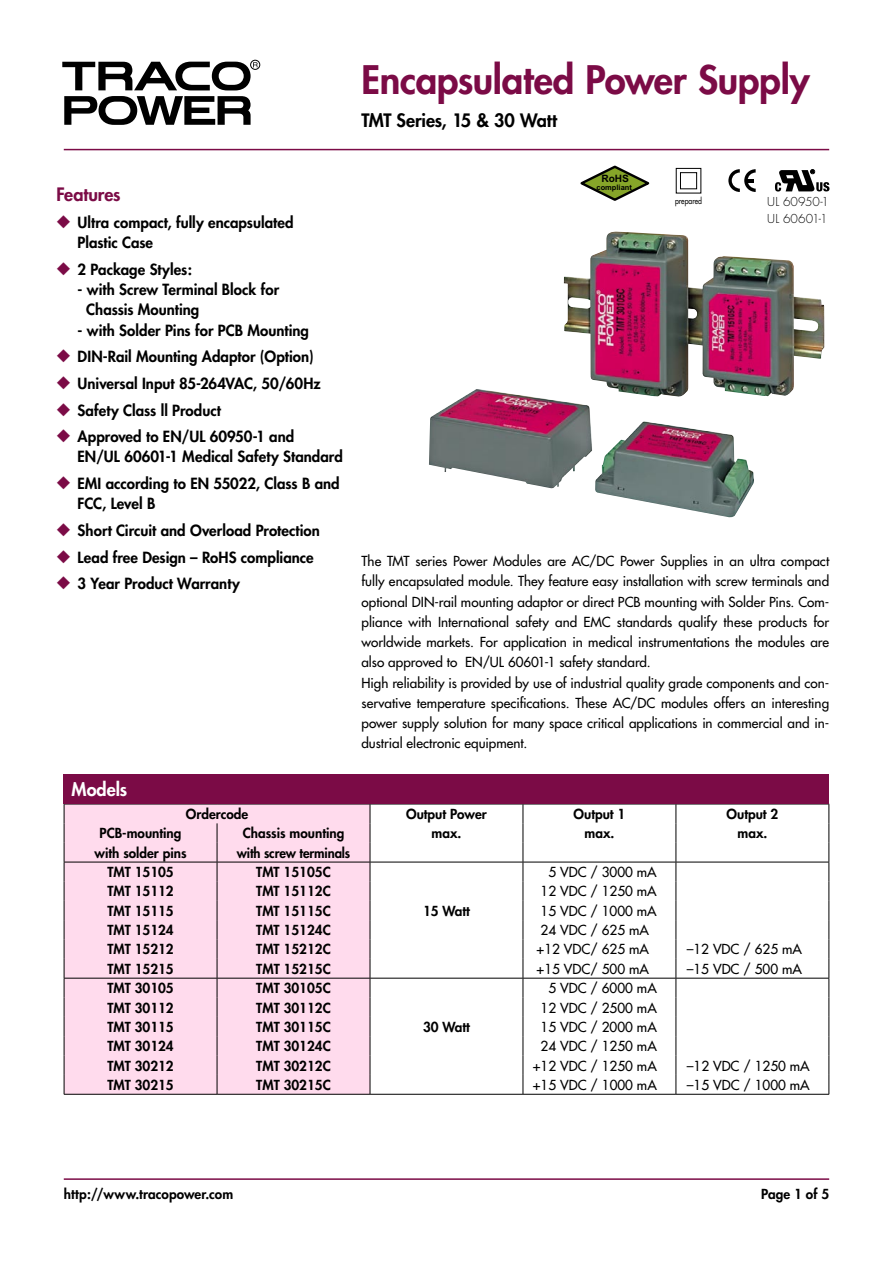
<style>
.page{position:relative;width:893px;height:1263px;background:#fff}
.page>*{position:absolute;margin:0;border:0;box-sizing:border-box;transform-origin:0 0}
.t1{font:800 38.25px "Futura";letter-spacing:-.01em;color:#7b0b46}
.t2{font:800 18px "Futura";letter-spacing:-.01em;color:#000}
.t3{font:800 18px "Futura";letter-spacing:-.005em;color:#7b0b46}
.t4{font:800 18px "Futura";color:#fff}
.t5{font:800 15px/20.2px "Futura";color:#000}
.t6{font:13.5px/20.2px "Futura";color:#000}
.t7{font:800 13.5px "Futura";color:#000}
.t8{font:300 12px/17.2px "Futura";letter-spacing:.01em;color:#000}
.t9{font:700 10.2px "Arial";color:#000}
.t10{font:8.55px "Futura";color:#000;scale:.81 1}
.t11{font:700 7.5px "Arial";color:#000}
.s1{color:#7b0b46}
</style>
<div class="page">
<div style="left:250px;top:60px;width:10px;height:10px;border:1px solid #000;border-radius:50%"></div>
<svg style="left:64px;top:96px;width:187px;height:29px"></svg>
<svg style="left:62px;top:62px;width:196px;height:28px"></svg>
<hr style="left:64px;top:1178px;width:765px;height:2px;background:#7b0b46">
<hr style="left:64px;top:149px;width:765px;height:1px;background:#7b0b46">
<div style="left:65px;top:805px;width:305px;height:289px;background:#ffdbed"></div>
<hr style="left:64px;top:804px;width:153px;height:1px;background:#000">
<hr style="left:217px;top:804px;width:153px;height:1px;background:#000">
<hr style="left:370px;top:804px;width:153px;height:1px;background:#000">
<hr style="left:523px;top:804px;width:153px;height:1px;background:#000">
<hr style="left:676px;top:804px;width:153px;height:1px;background:#000">
<hr style="left:64px;top:862px;width:153px;height:1px;background:#000">
<hr style="left:217px;top:862px;width:153px;height:1px;background:#000">
<hr style="left:370px;top:862px;width:153px;height:1px;background:#000">
<hr style="left:523px;top:862px;width:153px;height:1px;background:#000">
<hr style="left:676px;top:862px;width:153px;height:1px;background:#000">
<hr style="left:64px;top:978px;width:153px;height:1px;background:#000">
<hr style="left:217px;top:978px;width:153px;height:1px;background:#000">
<hr style="left:370px;top:978px;width:153px;height:1px;background:#000">
<hr style="left:523px;top:978px;width:153px;height:1px;background:#000">
<hr style="left:676px;top:978px;width:153px;height:1px;background:#000">
<svg style="left:64px;top:804px;width:1px;height:290px"></svg>
<svg style="left:217px;top:823px;width:1px;height:271px"></svg>
<svg style="left:370px;top:804px;width:1px;height:290px"></svg>
<svg style="left:523px;top:804px;width:1px;height:290px"></svg>
<svg style="left:676px;top:804px;width:1px;height:290px"></svg>
<svg style="left:829px;top:804px;width:1px;height:290px"></svg>
<hr style="left:64px;top:1094px;width:153px;height:1px;background:#000">
<hr style="left:217px;top:1094px;width:153px;height:1px;background:#000">
<hr style="left:370px;top:1094px;width:153px;height:1px;background:#000">
<hr style="left:523px;top:1094px;width:153px;height:1px;background:#000">
<hr style="left:676px;top:1094px;width:153px;height:1px;background:#000">
<div style="left:64px;top:774px;width:765px;height:30px;background:#7b0b46"></div>
<svg style="left:775px;top:169px;width:54px;height:23px"></svg>
<svg style="left:728px;top:169px;width:28px;height:23px"></svg>
<svg style="left:580px;top:166px;width:69px;height:35px"></svg>
<img style="left:429px;top:232px;width:395px;height:286px">
<div style="left:680px;top:172px;width:17px;height:17px;border:1px solid #000"></div>
<h2 class="t3" style="left:56px;top:183px;width:66px">Features</h2>
<p class="t5" style="left:78px;top:212px;width:218px;text-indent:-21px"><span class="s1">◆</span> Ultra compact, fully encapsulated<br>Plastic Case</p>
<p class="t5" style="left:56px;top:259px;width:137px"><span class="s1">◆</span> 2 Package Styles:</p>
<p class="t5" style="left:86px;top:279px;width:194px;text-indent:-9px">- with Screw Terminal Block for<br>Chassis Mounting</p>
<p class="t5" style="left:78px;top:320px;width:233px">- with Solder Pins for PCB Mounting</p>
<p class="t5" style="left:56px;top:347px;width:259px"><span class="s1">◆</span> DIN-Rail Mounting Adaptor (Option)</p>
<p class="t5" style="left:56px;top:373px;width:266px"><span class="s1">◆</span> Universal Input 85-264VAC, 50/60Hz</p>
<p class="t5" style="left:56px;top:400px;width:166px"><span class="s1">◆</span> Safety Class ll Product</p>
<p class="t5" style="left:78px;top:426px;width:267px;text-indent:-21px"><span class="s1">◆</span> Approved to EN/UL 60950-1 and<br>EN/UL 60601-1 Medical Safety Standard</p>
<p class="t5" style="left:78px;top:473px;width:264px;text-indent:-21px"><span class="s1">◆</span> EMI according to EN 55022, Class B and<br>FCC, Level B</p>
<p class="t5" style="left:56px;top:520px;width:265px"><span class="s1">◆</span> Short Circuit and Overload Protection</p>
<p class="t5" style="left:56px;top:547px;width:259px"><span class="s1">◆</span> Lead free Design – RoHS compliance</p>
<p class="t5" style="left:56px;top:573px;width:185px"><span class="s1">◆</span> 3 Year Product Warranty</p>
<h2 class="t4" style="left:72px;top:778px;width:57px">Models</h2>
<h1 class="t1" style="left:361px;top:56px;width:450px">Encapsulated Power Supply</h1>
<h2 class="t2" style="left:361px;top:109px;width:197px">TMT Series, 15 &amp; 30 Watt</h2>
<p class="t9" style="left:601px;top:172px;width:29px">RoHS</p>
<p class="t11" style="left:596px;top:183px;width:37px">compliant</p>
<p class="t10" style="left:675px;top:195px;width:35px">prepared</p>
<p class="t8" style="left:767px;top:193px;width:63px">UL 60950-1<br>UL 60601-1</p>
<p class="t6" style="left:361px;top:551px;width:469px">The TMT series Power Modules are AC/DC Power Supplies in an ultra compact fully encapsulated module. They feature easy installation with screw terminals and optional DIN-rail mounting adaptor or direct PCB mounting with Solder Pins. Com&shy;pliance with International safety and EMC standards qualify these products for worldwide markets. For application in medical instrumentations the modules are also approved to EN/UL 60601-1 safety standard.<br>High reliability is provided by use of industrial quality grade components and con&shy;servative temperature specifications. These AC/DC modules offers an interesting power supply solution for many space critical applications in commercial and in&shy;dustrial electronic equipment.</p>
<p class="t7" style="left:186px;top:805px;width:64px">Ordercode</p>
<p class="t7" style="left:406px;top:805px;width:82px">Output Power</p>
<p class="t7" style="left:574px;top:805px;width:53px">Output 1</p>
<p class="t7" style="left:727px;top:805px;width:53px">Output 2</p>
<p class="t7" style="left:100px;top:825px;width:83px">PCB-mounting</p>
<p class="t7" style="left:243px;top:825px;width:103px">Chassis mounting</p>
<p class="t7" style="left:432px;top:825px;width:31px">max.</p>
<p class="t7" style="left:585px;top:825px;width:31px">max.</p>
<p class="t7" style="left:737px;top:825px;width:31px">max.</p>
<p class="t7" style="left:94px;top:844px;width:94px">with solder pins</p>
<p class="t7" style="left:237px;top:844px;width:115px">with screw terminals</p>
<p class="t7" style="left:107px;top:863px;width:68px">TMT 15105</p>
<p class="t7" style="left:256px;top:863px;width:76px">TMT 15105C</p>
<p class="t6" style="left:548px;top:862px;width:110px">5 VDC / 3000 mA</p>
<p class="t7" style="left:107px;top:883px;width:68px">TMT 15112</p>
<p class="t7" style="left:256px;top:883px;width:76px">TMT 15112C</p>
<p class="t6" style="left:540px;top:881px;width:118px">12 VDC / 1250 mA</p>
<p class="t7" style="left:107px;top:902px;width:68px">TMT 15115</p>
<p class="t7" style="left:256px;top:902px;width:76px">TMT 15115C</p>
<p class="t7" style="left:423px;top:902px;width:48px">15 Watt</p>
<p class="t6" style="left:540px;top:901px;width:118px">15 VDC / 1000 mA</p>
<p class="t7" style="left:107px;top:921px;width:68px">TMT 15124</p>
<p class="t7" style="left:256px;top:921px;width:76px">TMT 15124C</p>
<p class="t6" style="left:540px;top:920px;width:110px">24 VDC / 625 mA</p>
<p class="t7" style="left:107px;top:941px;width:68px">TMT 15212</p>
<p class="t7" style="left:256px;top:941px;width:76px">TMT 15212C</p>
<p class="t6" style="left:537px;top:939px;width:114px">+12 VDC/ 625 mA</p>
<p class="t6" style="left:687px;top:939px;width:117px">–12 VDC / 625 mA</p>
<p class="t7" style="left:107px;top:960px;width:68px">TMT 15215</p>
<p class="t7" style="left:256px;top:960px;width:76px">TMT 15215C</p>
<p class="t6" style="left:537px;top:959px;width:114px">+15 VDC/ 500 mA</p>
<p class="t6" style="left:687px;top:959px;width:117px">–15 VDC / 500 mA</p>
<p class="t7" style="left:107px;top:980px;width:68px">TMT 30105</p>
<p class="t7" style="left:256px;top:980px;width:76px">TMT 30105C</p>
<p class="t6" style="left:548px;top:978px;width:110px">5 VDC / 6000 mA</p>
<p class="t7" style="left:107px;top:999px;width:68px">TMT 30112</p>
<p class="t7" style="left:256px;top:999px;width:76px">TMT 30112C</p>
<p class="t6" style="left:541px;top:997px;width:118px">12 VDC / 2500 mA</p>
<p class="t7" style="left:107px;top:1018px;width:68px">TMT 30115</p>
<p class="t7" style="left:256px;top:1018px;width:76px">TMT 30115C</p>
<p class="t7" style="left:423px;top:1018px;width:48px">30 Watt</p>
<p class="t6" style="left:541px;top:1017px;width:118px">15 VDC / 2000 mA</p>
<p class="t7" style="left:107px;top:1038px;width:68px">TMT 30124</p>
<p class="t7" style="left:256px;top:1038px;width:76px">TMT 30124C</p>
<p class="t6" style="left:541px;top:1036px;width:118px">24 VDC / 1250 mA</p>
<p class="t7" style="left:107px;top:1057px;width:68px">TMT 30212</p>
<p class="t7" style="left:256px;top:1057px;width:76px">TMT 30212C</p>
<p class="t6" style="left:533px;top:1055px;width:126px">+12 VDC / 1250 mA</p>
<p class="t6" style="left:687px;top:1055px;width:124px">–12 VDC / 1250 mA</p>
<p class="t7" style="left:107px;top:1076px;width:68px">TMT 30215</p>
<p class="t7" style="left:256px;top:1076px;width:76px">TMT 30215C</p>
<p class="t6" style="left:533px;top:1075px;width:126px">+15 VDC / 1000 mA</p>
<p class="t6" style="left:687px;top:1075px;width:124px">–15 VDC / 1000 mA</p>
<p class="t7" style="left:64px;top:1185px;width:171px">http://www.tracopower.com</p>
<p class="t7" style="left:761px;top:1185px;width:70px">Page of 5</p>
</div>
